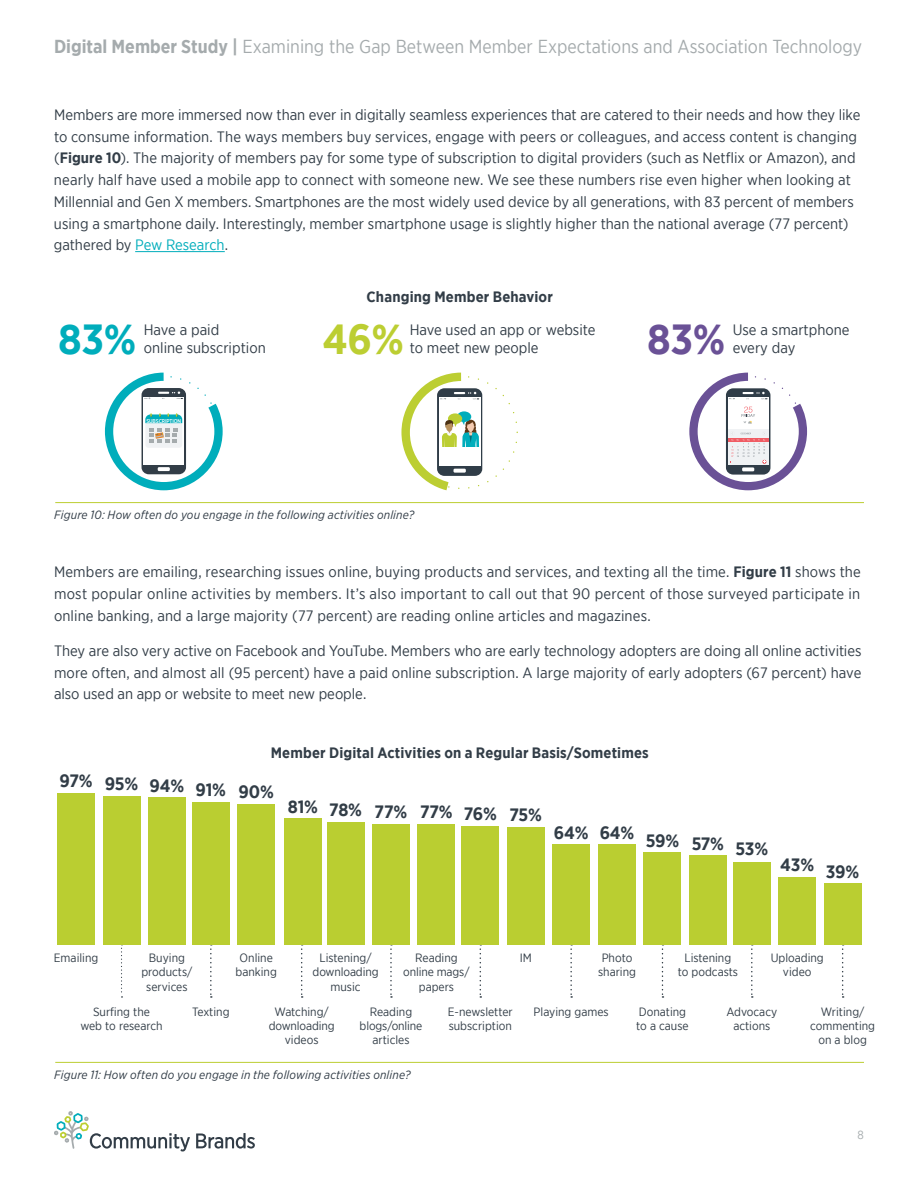
<style>
.page{position:relative;width:918px;height:1188px;background:#fff}
.page>*{position:absolute;margin:0;border:0;box-sizing:border-box;transform-origin:0 0}
.t1{font:700 42px "Gotham Narrow";color:#00adbb}
.t2{font:700 42px "Gotham Narrow";color:#bcce32}
.t3{font:700 42px "Gotham Narrow";color:#6a5196}
.t4{font:18.75px "Gotham Narrow";color:#a5abad}
.t5{font:700 17.85px "Gotham Narrow";letter-spacing:-.01em;color:#323d47}
.t6{font:15px/21.8px "Gotham Narrow";color:#323d47}
.t7{font:700 15px "Gotham Narrow";letter-spacing:.01em;color:#323d47}
.t8{font:12px/14.4px "Gotham Narrow";color:#323d47;text-align:center}
.t9{font:italic 12px "Gotham Narrow";letter-spacing:.01em;color:#323d47}
.t10{font:12px "Gotham Narrow";color:#a5abad}
.t11{font:500 5.55px "Gotham Narrow";letter-spacing:-.02em;color:#fff}
.s1{font-weight:700}
.s2{color:#00adbb}
</style>
<div class="page">
<svg style="left:54px;top:1111px;width:136px;height:41px"></svg>
<svg style="left:196px;top:1133px;width:59px;height:16px"></svg>
<hr style="left:135px;top:251px;width:90px;height:1px;background:#00adbb">
<hr style="left:55px;top:502px;width:809px;height:1px;background:#bcce32">
<svg style="left:689px;top:373px;width:118px;height:117px"></svg>
<svg style="left:401px;top:373px;width:117px;height:117px"></svg>
<svg style="left:105px;top:373px;width:118px;height:117px"></svg>
<hr style="left:55px;top:1062px;width:809px;height:1px;background:#bcce32">
<svg style="left:842px;top:945px;width:2px;height:53px"></svg>
<svg style="left:751px;top:945px;width:2px;height:53px"></svg>
<svg style="left:662px;top:945px;width:1px;height:53px"></svg>
<svg style="left:570px;top:945px;width:2px;height:53px"></svg>
<svg style="left:480px;top:945px;width:1px;height:53px"></svg>
<svg style="left:390px;top:945px;width:2px;height:53px"></svg>
<svg style="left:301px;top:945px;width:2px;height:53px"></svg>
<svg style="left:210px;top:945px;width:2px;height:53px"></svg>
<svg style="left:121px;top:945px;width:2px;height:53px"></svg>
<div style="left:57px;top:793px;width:38px;height:152px;background:#bace31"></div>
<div style="left:103px;top:796px;width:37px;height:149px;background:#bace31"></div>
<div style="left:148px;top:798px;width:38px;height:147px;background:#bace31"></div>
<div style="left:192px;top:802px;width:38px;height:143px;background:#bace31"></div>
<div style="left:237px;top:804px;width:38px;height:141px;background:#bace31"></div>
<div style="left:284px;top:818px;width:38px;height:127px;background:#bace31"></div>
<div style="left:327px;top:823px;width:37px;height:122px;background:#bace31"></div>
<div style="left:372px;top:824px;width:38px;height:121px;background:#bace31"></div>
<div style="left:418px;top:824px;width:37px;height:121px;background:#bace31"></div>
<div style="left:461px;top:826px;width:38px;height:119px;background:#bace31"></div>
<div style="left:507px;top:827px;width:38px;height:118px;background:#bace31"></div>
<div style="left:552px;top:845px;width:38px;height:100px;background:#bace31"></div>
<div style="left:598px;top:845px;width:38px;height:100px;background:#bace31"></div>
<div style="left:644px;top:852px;width:37px;height:93px;background:#bace31"></div>
<div style="left:689px;top:856px;width:38px;height:89px;background:#bace31"></div>
<div style="left:733px;top:862px;width:38px;height:83px;background:#bace31"></div>
<div style="left:778px;top:877px;width:38px;height:68px;background:#bace31"></div>
<div style="left:824px;top:884px;width:38px;height:61px;background:#bace31"></div>
<p class="t4" style="left:54px;top:35px;width:810px"><span class="s1">Digital Member Study |</span> Examining the Gap Between Member Expectations and Association Technology</p>
<p class="t6" style="left:54px;top:104px;width:808px">Members are more immersed now than ever in digitally seamless experiences that are catered to their needs and how they like to consume information. The ways members buy services, engage with peers or colleagues, and access content is changing (<span class="s1">Figure 10</span>). The majority of members pay for some type of subscription to digital providers (such as Netflix or Amazon), and nearly half have used a mobile app to connect with someone new. We see these numbers rise even higher when looking at Millennial and Gen X members. Smartphones are the most widely used device by all generations, with 83 percent of members using a smartphone daily. Interestingly, member smartphone usage is slightly higher than the national average (77 percent) gathered by <span class="s2">Pew Research</span>.</p>
<p class="t7" style="left:367px;top:287px;width:188px">Changing Member Behavior</p>
<p class="t6" style="left:144px;top:320px;width:123px;line-height:18px">Have a paid<br>online subscription</p>
<p class="t6" style="left:733px;top:320px;width:118px;line-height:18px">Use a smartphone every day</p>
<p class="t6" style="left:410px;top:318px;width:187px">Have used an app or website</p>
<h1 class="t1" style="left:58px;top:313px;width:79px">83%</h1>
<h1 class="t2" style="left:322px;top:313px;width:83px">46%</h1>
<h1 class="t3" style="left:647px;top:313px;width:79px">83%</h1>
<p class="t6" style="left:410px;top:336px;width:130px">to meet new people</p>
<p class="t11" style="left:146px;top:417px;width:36px">SUBSCRIPTION</p>
<p class="t9" style="left:54px;top:508px;width:362px">Figure 10: How often do you engage in the following activities online?</p>
<p class="t6" style="left:54px;top:561px;width:808px;text-align:justify">Members are emailing, researching issues online, buying products and services, and texting all the time. <span class="s1">Figure 11</span> shows the most popular online activities by members. It’s also important to call out that 90 percent of those surveyed participate in online banking, and a large majority (77 percent) are reading online articles and magazines.</p>
<p class="t6" style="left:54px;top:640px;width:809px;text-align:justify">They are also very active on Facebook and YouTube. Members who are early technology adopters are doing all online activities more often, and almost all (95 percent) have a paid online subscription. A large majority of early adopters (67 percent) have also used an app or website to meet new people.</p>
<p class="t5" style="left:59px;top:769px;width:35px">97%</p>
<p class="t5" style="left:105px;top:772px;width:35px">95%</p>
<p class="t5" style="left:150px;top:774px;width:36px">94%</p>
<p class="t5" style="left:196px;top:778px;width:32px">91%</p>
<p class="t7" style="left:271px;top:743px;width:380px">Member Digital Activities on a Regular Basis/Sometimes</p>
<p class="t5" style="left:239px;top:780px;width:37px">90%</p>
<p class="t5" style="left:288px;top:795px;width:32px">81%</p>
<p class="t5" style="left:420px;top:801px;width:34px">77%</p>
<p class="t5" style="left:329px;top:799px;width:34px">78%</p>
<p class="t5" style="left:375px;top:801px;width:34px">77%</p>
<p class="t5" style="left:464px;top:802px;width:35px">76%</p>
<p class="t5" style="left:509px;top:804px;width:34px">75%</p>
<p class="t5" style="left:554px;top:821px;width:36px">64%</p>
<p class="t5" style="left:600px;top:821px;width:36px">64%</p>
<p class="t5" style="left:646px;top:832px;width:124px">59% 57% 53%</p>
<p class="t5" style="left:780px;top:857px;width:81px">43% 39%</p>
<p class="t8" style="left:141px;top:950px;width:53px">Buying products/ services</p>
<p class="t8" style="left:320px;top:950px;width:53px">Listening/</p>
<p class="t8" style="left:520px;top:950px;width:14px">IM</p>
<p class="t8" style="left:54px;top:950px;width:46px">Emailing</p>
<p class="t8" style="left:403px;top:950px;width:68px">Reading online mags/ papers</p>
<p class="t8" style="left:236px;top:950px;width:43px">Online banking</p>
<p class="t8" style="left:598px;top:950px;width:39px;text-align:left">Photo sharing</p>
<p class="t8" style="left:313px;top:965px;width:67px">downloading music</p>
<p class="t8" style="left:678px;top:950px;width:62px">Listening to podcasts</p>
<p class="t8" style="left:771px;top:950px;width:55px">Uploading video</p>
<p class="t8" style="left:269px;top:1004px;width:67px">Watching/ downloading videos</p>
<p class="t8" style="left:636px;top:1004px;width:54px;text-align:left">Donating to a cause</p>
<p class="t8" style="left:80px;top:1004px;width:84px">Surfing the<br>web to research</p>
<p class="t8" style="left:448px;top:1004px;width:66px;text-align:left">E-newsletter subscription</p>
<p class="t8" style="left:192px;top:1004px;width:39px">Texting</p>
<p class="t8" style="left:370px;top:1004px;width:44px">Reading</p>
<p class="t8" style="left:534px;top:1004px;width:77px">Playing games</p>
<p class="t8" style="left:360px;top:1018px;width:64px">blogs/online articles</p>
<p class="t8" style="left:726px;top:1004px;width:52px">Advocacy actions</p>
<p class="t8" style="left:810px;top:1004px;width:66px">Writing/ commenting on a blog</p>
<p class="t9" style="left:54px;top:1067px;width:358px">Figure 11: How often do you engage in the following activities online?</p>
<p class="t10" style="left:858px;top:1127px;width:8px">8</p>
</div>
